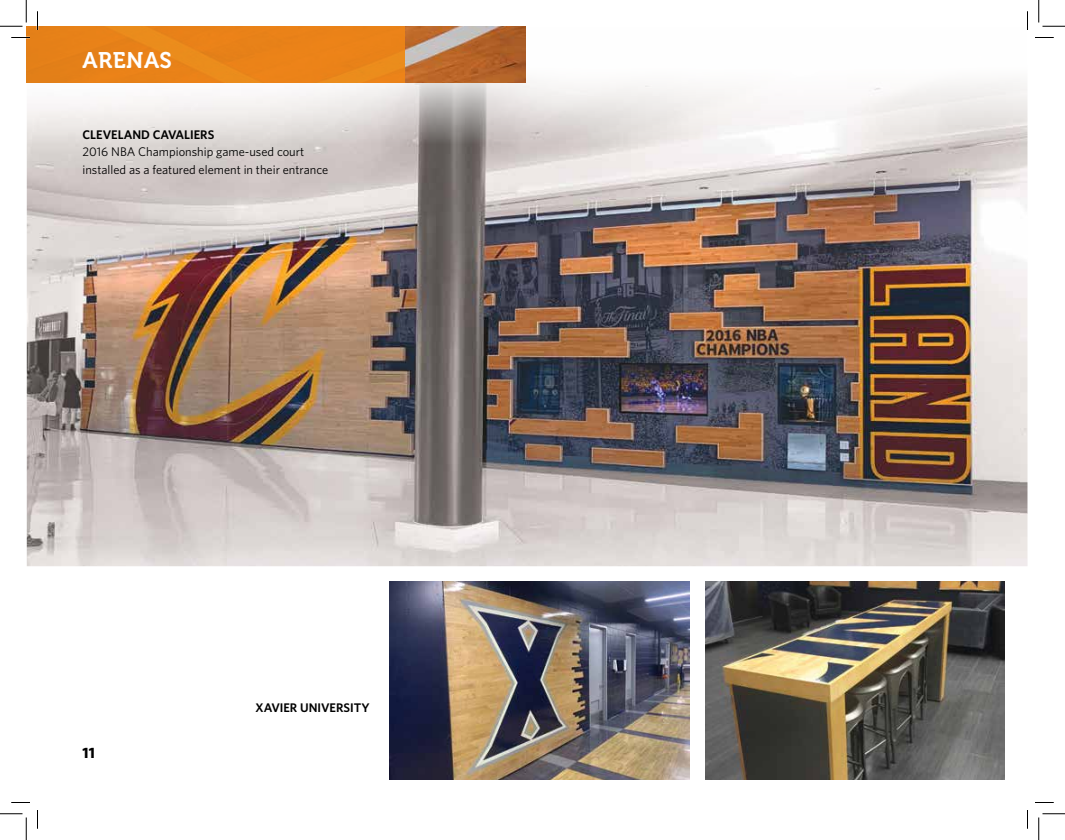
<style>
.page{position:relative;width:1065px;height:840px;background:#fff}
.page>*{position:absolute;margin:0;border:0;box-sizing:border-box;transform-origin:0 0}
.t1{font:22.5px "Museo 700";letter-spacing:.02em;color:#fff}
.t2{font:700 15px "Whitney";color:#000}
.t3{font:12.5px/17.5px "Whitney";color:#000}
.t4{font:600 12.5px "Whitney";color:#000}
</style>
<div class="page">
<img style="left:27px;top:26px;width:1001px;height:540px">
<img style="left:405px;top:26px;width:120px;height:56px">
<div style="left:26px;top:26px;width:379px;height:56px;background:#ea8218"></div>
<img style="left:705px;top:581px;width:300px;height:199px">
<img style="left:390px;top:581px;width:300px;height:199px">
<svg style="left:11px;top:37px;width:19px;height:1px"></svg>
<svg style="left:1035px;top:37px;width:19px;height:1px"></svg>
<svg style="left:11px;top:802px;width:19px;height:1px"></svg>
<svg style="left:1035px;top:802px;width:19px;height:1px"></svg>
<svg style="left:37px;top:11px;width:1px;height:19px"></svg>
<svg style="left:37px;top:810px;width:1px;height:19px"></svg>
<svg style="left:1027px;top:11px;width:1px;height:19px"></svg>
<svg style="left:1027px;top:810px;width:1px;height:19px"></svg>
<svg style="left:0;top:0;width:27px;height:27px"></svg>
<svg style="left:0;top:814px;width:27px;height:26px"></svg>
<svg style="left:1039px;top:0;width:26px;height:27px"></svg>
<svg style="left:1039px;top:814px;width:26px;height:26px"></svg>
<h1 class="t1" style="left:82px;top:48px;width:91px">ARENAS</h1>
<p class="t4" style="left:82px;top:126px;width:133px">CLEVELAND CAVALIERS</p>
<p class="t3" style="left:82px;top:143px;width:247px">2016 NBA Championship game-used court installed as a featured element in their entrance</p>
<p class="t2" style="left:82px;top:742px;width:14px">11</p>
<p class="t4" style="left:256px;top:700px;width:115px">XAVIER UNIVERSITY</p>
</div>
